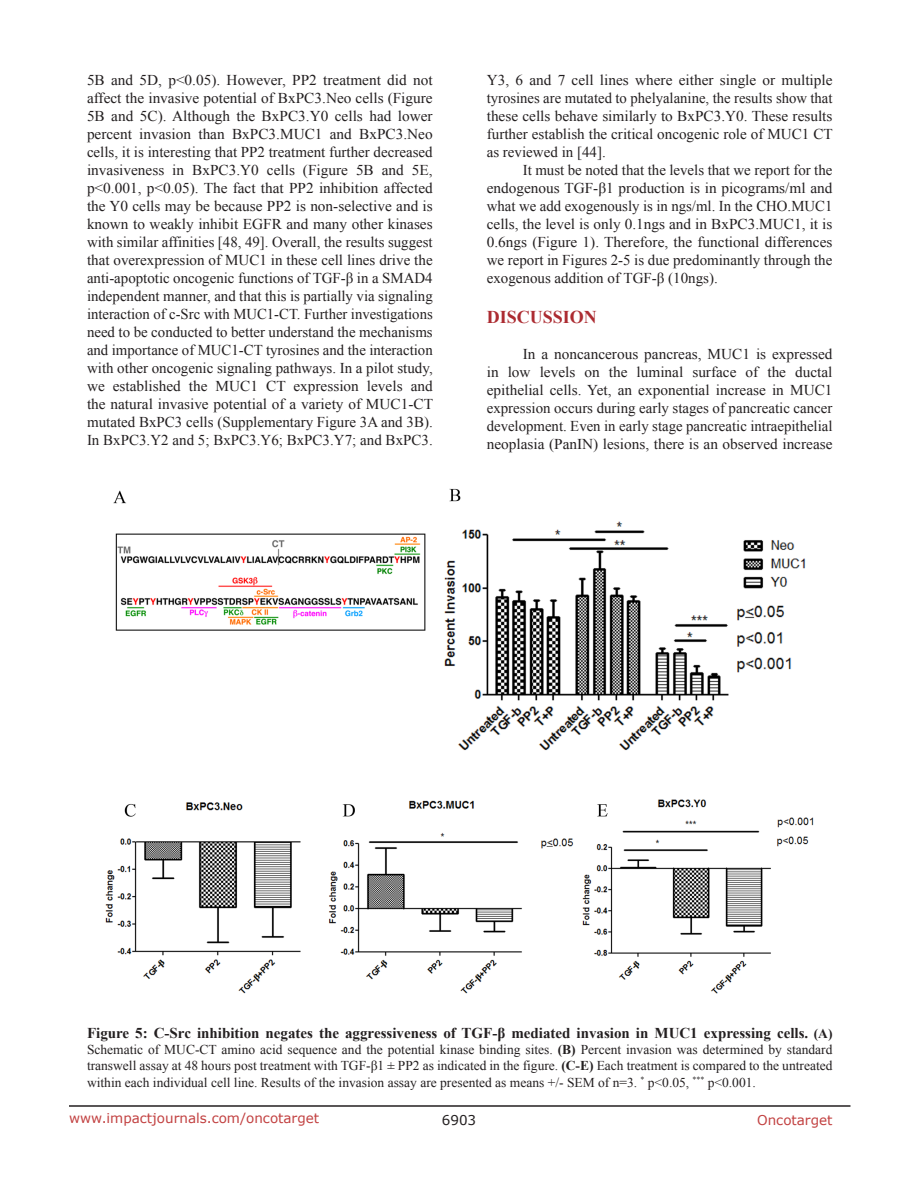
<style>
.page{position:relative;width:918px;height:1188px;background:#fff}
.page>*{position:absolute;margin:0;border:0;box-sizing:border-box;transform-origin:0 0}
.Heading{font:700 18px "Times New Roman";color:#ac2b31}
.BodyText{font:15px/18px "Times New Roman";color:#231f20;text-align:justify}
.figuretext{font:700 15px "Times New Roman";color:#231f20}
.figuretext-2{font:13.5px/16.2px "Times New Roman";color:#231f20;text-align:justify}
.t1{font:13.5px "Verdana";color:#c24141}
.t2{font:13.5px "Verdana";color:#231f20}
.s1{font-size:13.5px}
.s2{font-weight:700}
</style>
<div class="page">
<hr style="left:69px;top:1105px;width:781px;height:2px;background:#231f20">
<img style="left:105px;top:488px;width:709px;height:506px">
<p class="BodyText" style="left:87px;top:71px;width:348px">5B and 5D, p&lt;0.05). However, PP2 treatment did not affect the invasive potential of BxPC3.Neo cells (Figure 5B and 5C). Although the BxPC3.Y0 cells had lower percent invasion than BxPC3.MUC1 and BxPC3.Neo cells, it is interesting that PP2 treatment further decreased invasiveness in BxPC3.Y0 cells (Figure 5B and 5E, p&lt;0.001, p&lt;0.05). The fact that PP2 inhibition affected the Y0 cells may be because PP2 is non-selective and is known to weakly inhibit EGFR and many other kinases with similar affinities [48, 49]. Overall, the results suggest that overexpression of MUC1 in these cell lines drive the anti-apoptotic oncogenic functions of TGF-β in a SMAD4 independent manner, and that this is partially via signaling interaction of c-Src with MUC1-CT. Further investigations need to be conducted to better understand the mechanisms and importance of MUC1-CT tyrosines and the interaction with other oncogenic signaling pathways. In a pilot study, we established the MUC1 CT expression levels and the natural invasive potential of a variety of MUC1-CT mutated BxPC3 cells (Supplementary Figure 3A and 3B).<br>In BxPC3.Y2 and 5; BxPC3.Y6; BxPC3.Y7; and BxPC3.</p>
<p class="BodyText" style="left:487px;top:71px;width:348px">Y3, 6 and 7 cell lines where either single or multiple tyrosines are mutated to phelyalanine, the results show that these cells behave similarly to BxPC3.Y0. These results further establish the critical oncogenic role of MUC1 CT as reviewed in [44].</p>
<p class="BodyText" style="left:487px;top:161px;width:347px;text-indent:36px">It must be noted that the levels that we report for the endogenous TGF-β1 production is in picograms/ml and what we add exogenously is in ngs/ml. In the CHO.MUC1 cells, the level is only 0.1ngs and in BxPC3.MUC1, it is 0.6ngs (Figure 1). Therefore, the functional differences we report in Figures 2-5 is due predominantly through the exogenous addition of TGF-β (10ngs).</p>
<p class="Heading" style="left:487px;top:305px;width:112px">DISCUSSION</p>
<p class="BodyText" style="left:487px;top:345px;width:347px;text-indent:36px">In a noncancerous pancreas, MUC1 is expressed in low levels on the luminal surface of the ductal epithelial cells. Yet, an exponential increase in MUC1 expression occurs during early stages of pancreatic cancer development. Even in early stage pancreatic intraepithelial neoplasia (PanIN) lesions, there is an observed increase</p>
<p class="figuretext" style="left:87px;top:1023px;width:747px">Figure 5: C-Src inhibition negates the aggressiveness of TGF-β mediated invasion in MUC1 expressing cells. <span class="s1">(A)</span></p>
<p class="figuretext-2" style="left:87px;top:1041px;width:747px">Schematic of MUC-CT amino acid sequence and the potential kinase binding sites. <span class="s2">(B)</span> Percent invasion was determined by standard transwell assay at 48 hours post treatment with TGF-β1 ± PP2 as indicated in the figure. <span class="s2">(C-E)</span> Each treatment is compared to the untreated within each individual cell line. Results of the invasion assay are presented as means +/- SEM of n=3. <sup>*</sup> p&lt;0.05, <sup>***</sup> p&lt;0.001.</p>
<p class="t1" style="left:69px;top:1109px;width:252px">www.impactjournals.com/oncotarget</p>
<p class="t2" style="left:442px;top:1111px;width:36px">6903</p>
<p class="t1" style="left:757px;top:1111px;width:77px">Oncotarget</p>
</div>
